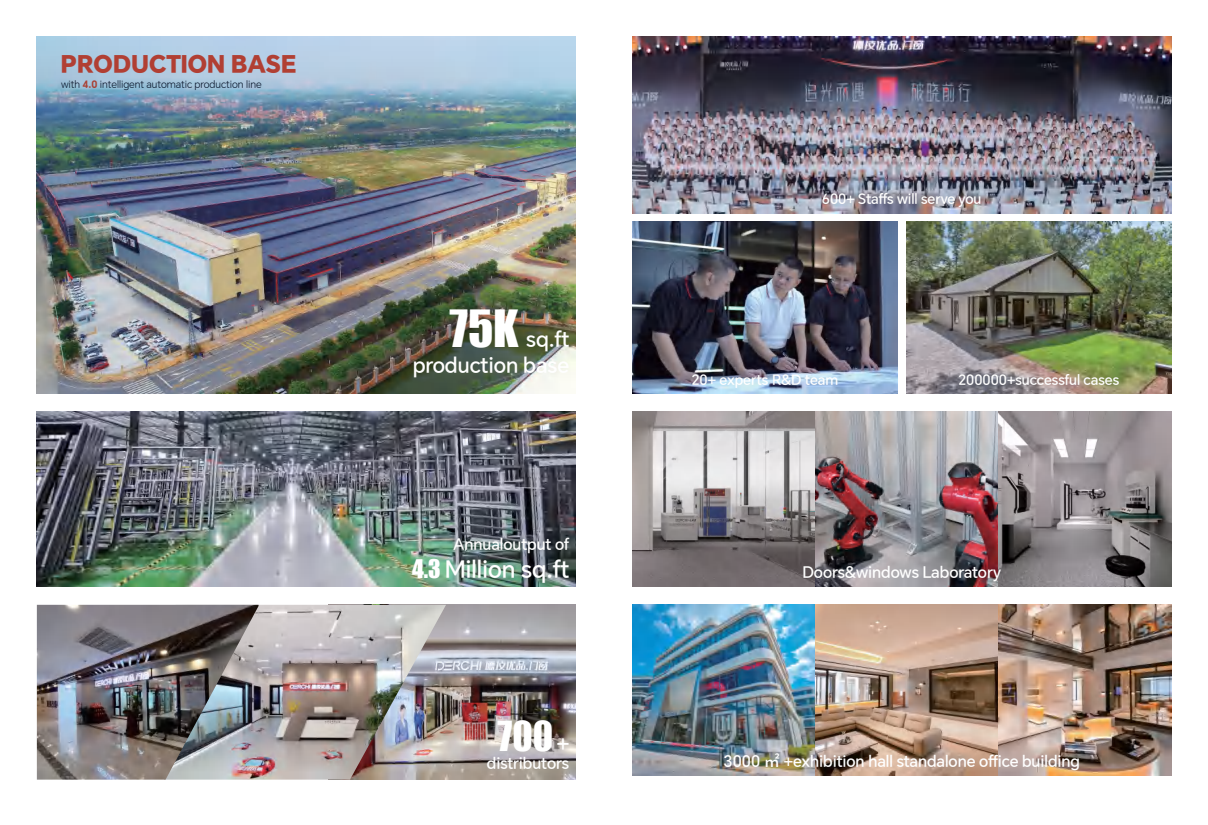
<style>
.page{position:relative;width:1208px;height:825px;background:#fff}
.page>*{position:absolute;margin:0;border:0;box-sizing:border-box;transform-origin:0 0}
.t1{font:47.2px "Impact";color:#fff}
.t2{font:38px "Impact";color:#fff}
.t3{font:800 24px "HONOR Sans";color:#b13f33}
.t4{font:500 23.6px "HONOR Sans";color:#fff}
.t5{font:500 21.2px "HONOR Sans";color:#fff}
.t6{font:500 15.7px "HONOR Sans";color:#fff}
.t7{font:500 14px "HONOR Sans";color:#fff}
.t8{font:300 10px "HONOR Sans";color:#071328}
.s1{font-weight:700;color:#a94033}
.s2{font-family:"Impact";font-weight:400}
.s3{font-family:"HONOR Sans";font-weight:500;font-size:21.2px}
.s4{font-family:"Source Han Sans CN"}
</style>
<div class="page">
<img style="left:446px;top:605px;width:129px;height:175px">
<img style="left:258px;top:605px;width:188px;height:175px">
<img style="left:37px;top:605px;width:221px;height:175px">
<img style="left:37px;top:37px;width:538px;height:357px">
<img style="left:37px;top:412px;width:538px;height:175px">
<img style="left:632px;top:412px;width:539px;height:175px">
<img style="left:632px;top:37px;width:539px;height:177px">
<img style="left:632px;top:222px;width:265px;height:172px">
<img style="left:906px;top:222px;width:265px;height:172px">
<img style="left:632px;top:605px;width:539px;height:170px">
<h3 class="t3" style="left:60px;top:48px;width:237px">PRODUCTION BASE</h3>
<p class="t8" style="left:61px;top:78px;width:202px">with <span class="s1">4.0</span> intelligent automatic production line</p>
<h1 class="t1" style="left:449px;top:291px;width:71px">75K</h1>
<h3 class="t5" style="left:413px;top:351px;width:158px">production base</h3>
<h3 class="t5" style="left:526px;top:325px;width:45px">sq.ft</h3>
<p class="t6" style="left:453px;top:533px;width:117px">Annualoutput of</p>
<h3 class="t4" style="left:412px;top:553px;width:159px"><span class="s2">4.3</span> Million sq.ft</h3>
<h2 class="t2" style="left:497px;top:707px;width:73px">700 <span class="s3">+</span></h2>
<p class="t6" style="left:487px;top:752px;width:84px">distributors</p>
<p class="t7" style="left:822px;top:190px;width:161px">600+ Staffs will serve you</p>
<p class="t7" style="left:691px;top:370px;width:148px">20+ experts R&amp;D team</p>
<p class="t7" style="left:958px;top:370px;width:163px">200000+successful cases</p>
<p class="t6" style="left:802px;top:562px;width:200px">Doors&amp;windows Laboratory</p>
<p class="t6" style="left:723px;top:750px;width:358px">3000 <span class="s4">㎡</span> +exhibition hall standalone office building</p>
</div>
